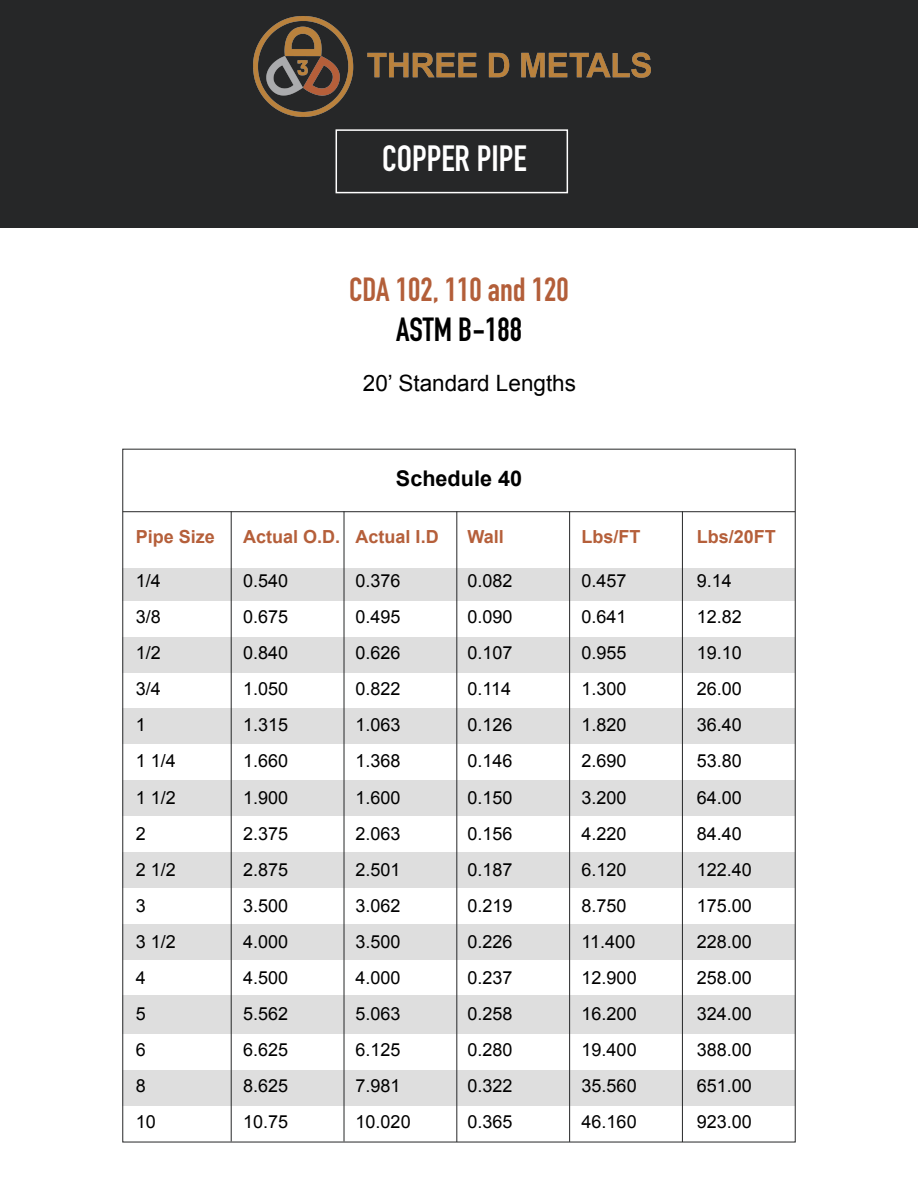
<style>
.page{position:relative;width:918px;height:1188px;background:#fff}
.page>*{position:absolute;margin:0;border:0;box-sizing:border-box;transform-origin:0 0}
.t1{font:700 36px "DIN Condensed";color:#fff}
.t2{font:700 33px "DIN Condensed";color:#b35e39}
.t3{font:700 33px "DIN Condensed";color:#000}
.t4{font:22.5px "Arial";color:#000}
.t5{font:700 21.6px "Arial";color:#000}
.t6{font:18px/36px "Arial";color:#000}
.t7{font:700 18px "Arial";color:#b55f3a}
</style>
<div class="page">
<div style="left:0;top:0;width:918px;height:227px;background:#262728"></div>
<div style="left:336px;top:129px;width:232px;height:64px;border:2px solid #fff"></div>
<img style="left:253px;top:17px;width:397px;height:100px">
<div style="left:123px;top:1067px;width:672px;height:39px;background:#dedede"></div>
<div style="left:123px;top:565px;width:672px;height:39px;background:#dedede"></div>
<div style="left:123px;top:601px;width:672px;height:39px;background:#fff"></div>
<div style="left:123px;top:637px;width:672px;height:39px;background:#dedede"></div>
<div style="left:123px;top:673px;width:672px;height:39px;background:#fff"></div>
<div style="left:123px;top:709px;width:672px;height:38px;background:#dedede"></div>
<div style="left:123px;top:744px;width:672px;height:39px;background:#fff"></div>
<div style="left:123px;top:780px;width:672px;height:39px;background:#dedede"></div>
<div style="left:123px;top:816px;width:672px;height:39px;background:#fff"></div>
<div style="left:123px;top:852px;width:672px;height:39px;background:#dedede"></div>
<div style="left:123px;top:888px;width:672px;height:39px;background:#fff"></div>
<div style="left:123px;top:924px;width:672px;height:39px;background:#dedede"></div>
<div style="left:123px;top:960px;width:672px;height:39px;background:#fff"></div>
<div style="left:123px;top:996px;width:672px;height:38px;background:#dedede"></div>
<div style="left:123px;top:1034px;width:672px;height:36px;background:#fff"></div>
<div style="left:123px;top:511px;width:672px;height:57px;background:#fff"></div>
<hr style="left:231px;top:511px;width:1px;height:630px;background:#262728">
<hr style="left:682px;top:511px;width:1px;height:631px;background:#262728">
<hr style="left:569px;top:511px;width:1px;height:631px;background:#262728">
<hr style="left:457px;top:511px;width:1px;height:631px;background:#262728">
<hr style="left:344px;top:511px;width:1px;height:630px;background:#262728">
<hr style="left:123px;top:511px;width:672px;height:1px;background:#262728">
<h1 class="t1" style="left:382px;top:134px;width:146px">COPPER PIPE</h1>
<h2 class="t2" style="left:349px;top:267px;width:221px">CDA 102, 110 and 120</h2>
<h2 class="t3" style="left:396px;top:307px;width:127px">ASTM B-188</h2>
<p class="t4" style="left:363px;top:368px;width:215px">20’ Standard Lengths</p>
<p class="t5" style="left:396px;top:464px;width:128px">Schedule 40</p>
<p class="t7" style="left:136px;top:525px;width:81px">Pipe Size</p>
<p class="t7" style="left:243px;top:525px;width:197px">Actual O.D. Actual I.D</p>
<p class="t7" style="left:468px;top:525px;width:38px">Wall</p>
<p class="t7" style="left:582px;top:525px;width:61px">Lbs/FT</p>
<p class="t7" style="left:697px;top:525px;width:81px">Lbs/20FT</p>
<p class="t6" style="left:243px;top:563px;width:47px;text-align:justify">0.540<br>0.675<br>0.840<br>1.050<br>1.315<br>1.660<br>1.900<br>2.375<br>2.875<br>3.500<br>4.000<br>4.500<br>5.562<br>6.625<br>8.625<br>10.75</p>
<p class="t6" style="left:356px;top:563px;width:57px">0.376<br>0.495<br>0.626<br>0.822<br>1.063<br>1.368<br>1.600<br>2.063<br>2.501<br>3.062<br>3.500<br>4.000<br>5.063<br>6.125<br>7.981<br>10.020</p>
<p class="t6" style="left:136px;top:563px;width:42px">1/4<br>3/8<br>1/2<br>3/4<br>1<br>1 1/4<br>1 1/2<br>2<br>2 1/2<br>3<br>3 1/2<br>4<br>5<br>6<br>8<br>10</p>
<p class="t6" style="left:582px;top:563px;width:57px">0.457<br>0.641<br>0.955<br>1.300<br>1.820<br>2.690<br>3.200<br>4.220<br>6.120<br>8.750<br>11.400<br>12.900<br>16.200<br>19.400<br>35.560<br>46.160</p>
<p class="t6" style="left:697px;top:563px;width:57px">9.14<br>12.82<br>19.10<br>26.00<br>36.40<br>53.80<br>64.00<br>84.40<br>122.40<br>175.00<br>228.00<br>258.00<br>324.00<br>388.00<br>651.00<br>923.00</p>
<p class="t6" style="left:468px;top:563px;width:47px;text-align:justify">0.082<br>0.090<br>0.107<br>0.114<br>0.126<br>0.146<br>0.150<br>0.156<br>0.187<br>0.219<br>0.226<br>0.237<br>0.258<br>0.280<br>0.322<br>0.365</p>
</div>
